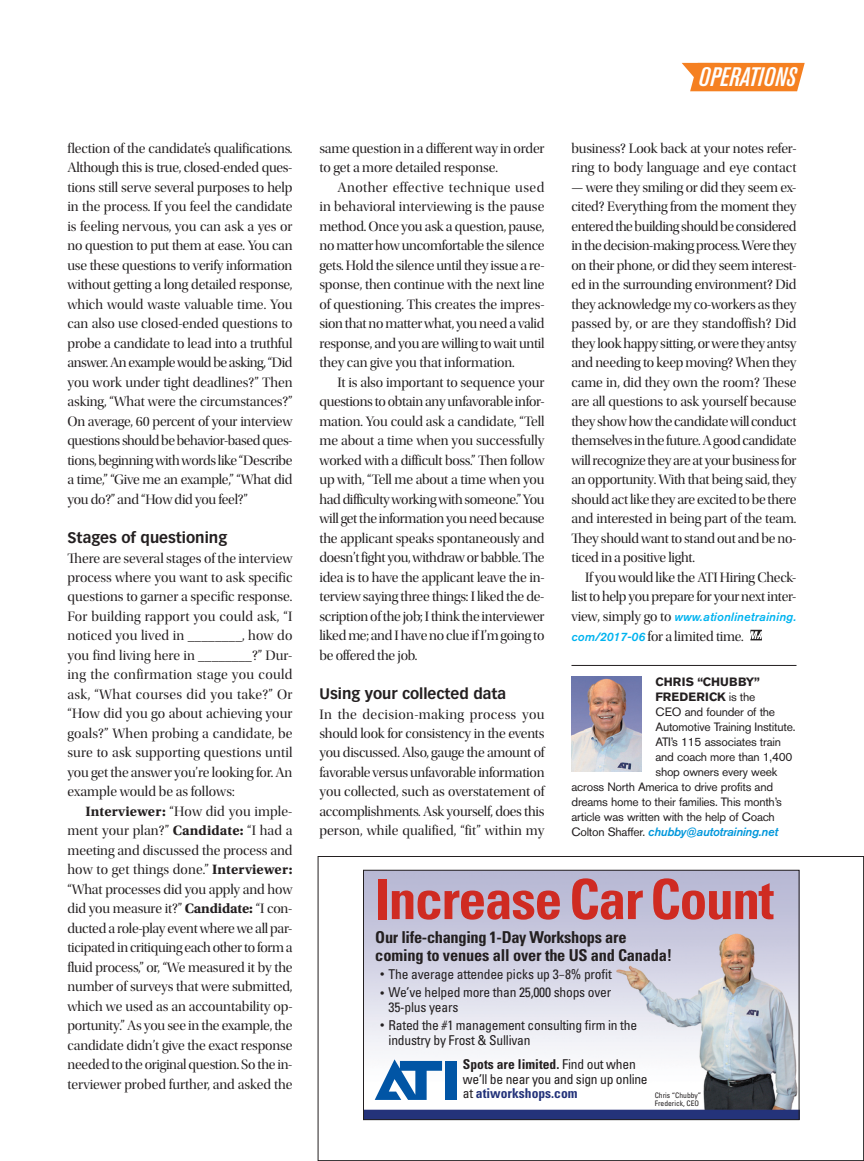
<style>
.page{position:relative;width:864px;height:1161px;background:#fff}
.page>*{position:absolute;margin:0;border:0;box-sizing:border-box;transform-origin:0 0}
.t1{font:700 condensed 55.5px "Univers LT Std";letter-spacing:-.025em;color:#cf2b22}
.t2{font:italic 500 condensed 26.55px "Akzidenz Grotesk BE";color:#fff;scale:1.1 1}
.t3{font:700 condensed 16.35px/17.7px "Univers LT Std";letter-spacing:-.015em;color:#231f20}
.t4{font:700 15px "Vectora LT Std";color:#231f20}
.t5{font:14.25px/19.5px "Utopia Std Disp";letter-spacing:-.02em;color:#231f20;text-align:justify}
.t6{font:condensed 13.5px/14.5px "Univers LT Std";letter-spacing:-.015em;color:#231f20}
.t7{font:12px "Akzidenz Grotesk BE";letter-spacing:-.02em;color:#231f20}
.t8{font:italic 500 12px "Akzidenz Grotesk BE";letter-spacing:.015em;color:#00b3ef}
.t9{font:italic 500 12px "Akzidenz Grotesk BE";letter-spacing:-.02em;color:#0097db}
.t10{font:700 12px "Akzidenz Grotesk BE";letter-spacing:.02em;color:#231f20}
.t11{font:condensed 7.5px/8.2px "Univers LT Std";color:#231f20}
.s1{font-family:"Utopia Std";font-weight:700}
.s2{font-family:"Utopia Std Disp";font-weight:400;font-style:normal;font-size:14.25px;color:#231f20}
.s3{font-family:"Akzidenz Grotesk BE";font-weight:500;font-style:italic;font-size:12px;color:#00b3ef}
.s4{font-weight:400}
.s5{font-weight:400;font-style:normal;color:#231f20}
.s6{font-size:11.1px}
.s7{font-weight:700}
.s8{font-weight:700;color:#24337a}
</style>
<div class="page">
<svg style="left:682px;top:63px;width:123px;height:28px;background:#f58c36"></svg>
<svg style="left:750px;top:630px;width:12px;height:10px"></svg>
<hr style="left:572px;top:665px;width:224px;height:1px;background:#231f20">
<img style="left:572px;top:676px;width:70px;height:96px">
<img style="left:365px;top:872px;width:432px;height:246px">
<div style="left:363px;top:870px;width:436px;height:250px;border:1px solid #231f20"></div>
<div style="left:445px;top:1061px;width:11px;height:39px;background:#0155a5"></div>
<svg style="left:375px;top:1059px;width:67px;height:41px"></svg>
<div style="left:318px;top:856px;width:546px;height:305px;border:1px solid #231f20"></div>
<p class="t5" style="left:68px;top:140px;width:227px">flection of the candidate’s qualifications.<br>Although this is true, closed-ended ques&shy;tions still serve several purposes to help in the process. If you feel the candidate is feeling nervous, you can ask a yes or no question to put them at ease. You can use these questions to verify information without getting a long detailed response, which would waste valuable time. You can also use closed-ended questions to probe a candidate to lead into a truthful answer. An example would be asking, “Did you work under tight deadlines?” Then asking, “What were the circumstances?” On average, 60 percent of your interview questions should be behavior-based ques&shy;tions, beginning with words like “Describe a time,” “Give me an example,” “What did you do?” and “How did you feel?”</p>
<p class="t4" style="left:68px;top:531px;width:161px">Stages of questioning</p>
<p class="t5" style="left:68px;top:549px;width:227px">There are several stages of the interview process where you want to ask specific questions to garner a specific response.<br>For building rapport you could ask, “I noticed you lived in ________, how do you find living here in ________?” Dur&shy;ing the confirmation stage you could ask, “What courses did you take?” Or “How did you go about achieving your goals?” When probing a candidate, be sure to ask supporting questions until you get the answer you’re looking for. An example would be as follows:</p>
<p class="t5" style="left:68px;top:803px;width:227px;text-indent:18px"><span class="s1">Interviewer:</span> “How did you imple&shy;ment your plan?” <span class="s1">Candidate:</span> “I had a meeting and discussed the process and how to get things done.” <span class="s1">Interviewer: </span>“What processes did you apply and how did you measure it?” <span class="s1">Candidate:</span> “I con&shy;ducted a role-play event where we all par&shy;ticipated in critiquing each other to form a fluid process,” or, “We measured it by the number of surveys that were submitted, which we used as an accountability op&shy;portunity.” As you see in the example, the candidate didn’t give the exact response needed to the original question. So the in&shy;terviewer probed further, and asked the</p>
<p class="t5" style="left:320px;top:140px;width:227px">same question in a different way in order to get a more detailed response.</p>
<p class="t5" style="left:320px;top:179px;width:227px;text-indent:18px">Another effective technique used in behavioral interviewing is the pause method. Once you ask a question, pause, no matter how uncomfortable the silence gets. Hold the silence until they issue a re&shy;sponse, then continue with the next line of questioning. This creates the impres&shy;sion that no matter what, you need a valid response, and you are willing to wait until they can give you that information.</p>
<p class="t5" style="left:320px;top:374px;width:227px;text-indent:18px">It is also important to sequence your questions to obtain any unfavorable infor&shy;mation. You could ask a candidate, “Tell me about a time when you successfully worked with a difficult boss.” Then follow up with, “Tell me about a time when you had difficulty working with someone.” You will get the information you need because the applicant speaks spontaneously and doesn’t fight you, withdraw or babble. The idea is to have the applicant leave the in&shy;terview saying three things: I liked the de&shy;scription of the job; I think the interviewer liked me; and I have no clue if I’m going to be offered the job.</p>
<p class="t4" style="left:320px;top:687px;width:188px">Using your collected data</p>
<p class="t5" style="left:320px;top:705px;width:227px">In the decision-making process you should look for consistency in the events you discussed. Also, gauge the amount of favorable versus unfavorable information you collected, such as overstatement of accomplishments. Ask yourself, does this person, while qualified, “fit” within my</p>
<h2 class="t2" style="left:698px;top:68px;width:91px">OPERATIONS</h2>
<p class="t5" style="left:571px;top:140px;width:227px">business? Look back at your notes refer&shy;ring to body language and eye contact</p>
<p class="t5" style="left:571px;top:179px;width:227px">— were they smiling or did they seem ex&shy;cited? Everything from the moment they entered the building should be considered in the decision-making process. Were they on their phone, or did they seem interest&shy;ed in the surrounding environment? Did they acknowledge my co-workers as they passed by, or are they standoffish? Did they look happy sitting, or were they antsy and needing to keep moving? When they came in, did they own the room? These are all questions to ask yourself because they show how the candidate will conduct themselves in the future. A good candidate will recognize they are at your business for an opportunity. With that being said, they should act like they are excited to be there and interested in being part of the team.<br>They should want to stand out and be no&shy;ticed in a positive light.</p>
<p class="t5" style="left:571px;top:569px;width:227px;text-align:right">If you would like the ATI Hiring Check&shy;list to help you prepare for your next inter-</p>
<p class="t8" style="left:571px;top:613px;width:227px"><span class="s2">view, simply go to</span> www.ationlinetraining.</p>
<p class="t5" style="left:571px;top:627px;width:174px"><span class="s3">com/2017-06</span> for a limited time.</p>
<p class="t10" style="left:656px;top:678px;width:106px">CHRIS “CHUBBY”</p>
<p class="t10" style="left:656px;top:693px;width:101px">FREDERICK <span class="s4">is the</span></p>
<p class="t7" style="left:656px;top:708px;width:121px">CEO and founder of the</p>
<p class="t7" style="left:656px;top:723px;width:141px">Automotive Training Institute.</p>
<p class="t7" style="left:656px;top:738px;width:127px">ATI’s 115 associates train</p>
<p class="t7" style="left:656px;top:753px;width:139px">and coach more than 1,400</p>
<p class="t7" style="left:656px;top:768px;width:123px">shop owners every week</p>
<p class="t7" style="left:572px;top:783px;width:203px">across North America to drive profits and</p>
<p class="t7" style="left:572px;top:798px;width:212px">dreams home to their families. This month’s</p>
<p class="t7" style="left:572px;top:813px;width:205px">article was written with the help of Coach</p>
<p class="t9" style="left:572px;top:828px;width:208px"><span class="s5">Colton Shaffer.</span> chubby@autotraining.net</p>
<h1 class="t1" style="left:375px;top:879px;width:401px">Increase Car Count</h1>
<p class="t3" style="left:375px;top:930px;width:298px">Our life-changing 1-Day Workshops are coming to venues all over the US and Canada!</p>
<p class="t6" style="left:380px;top:968px;width:233px"><span class="s6">•</span> The average attendee picks up 3–8% profit</p>
<p class="t6" style="left:389px;top:986px;width:224px;text-indent:-8px"><span class="s6">•</span> We’ve helped more than 25,000 shops over<br>35-plus years</p>
<p class="t6" style="left:389px;top:1019px;width:250px;text-indent:-8px"><span class="s6">•</span> Rated the #1 management consulting firm in the industry by Frost &amp; Sullivan</p>
<p class="t6" style="left:463px;top:1058px;width:186px"><span class="s7">Spots are limited.</span> Find out when we’ll be near you and sign up online at <span class="s8">atiworkshops.com</span></p>
<p class="t11" style="left:655px;top:1091px;width:48px">Chris “Chubby”<br>Frederick, CEO</p>
</div>
